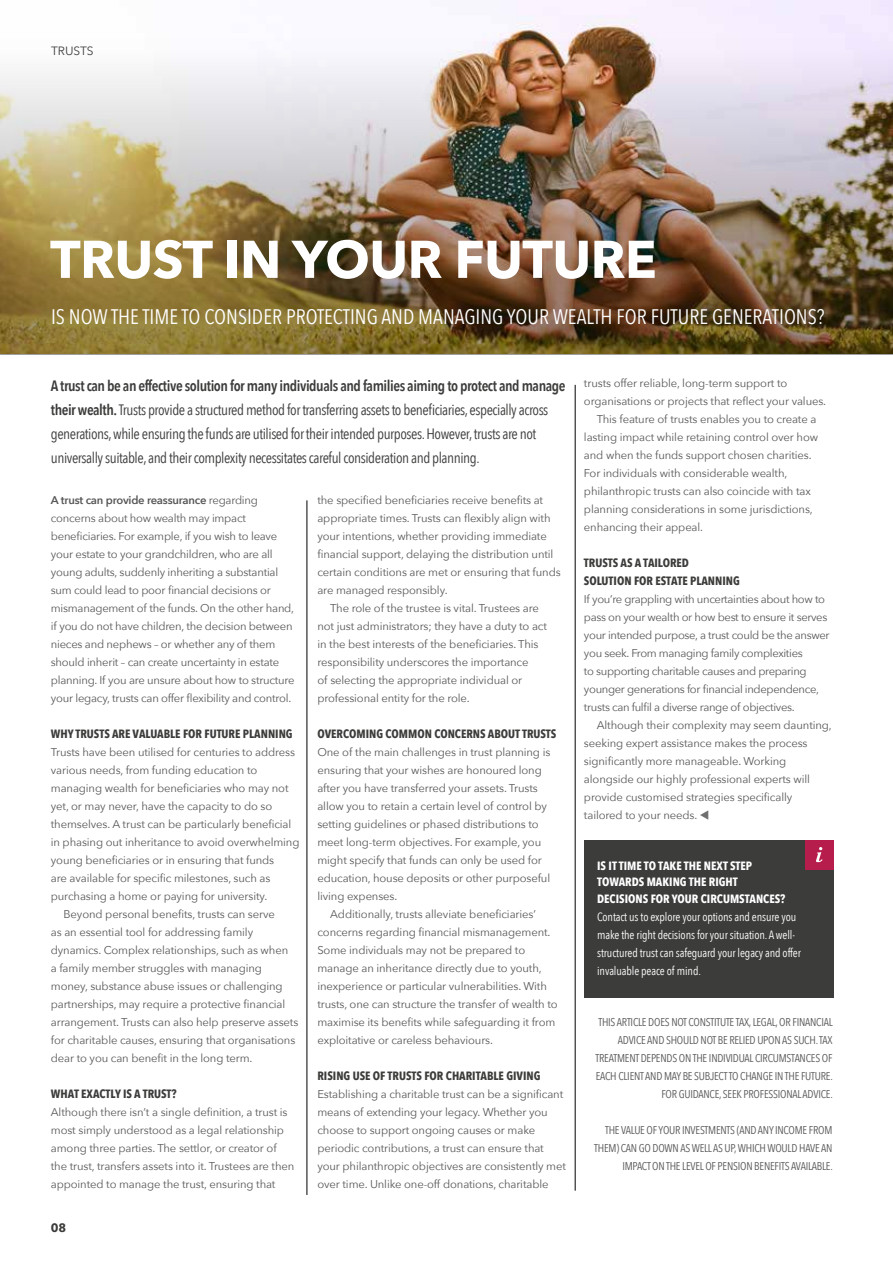
<style>
.page{position:relative;width:893px;height:1263px;background:#fff}
.page>*{position:absolute;margin:0;border:0;box-sizing:border-box;transform-origin:0 0}
.t1{font:700 52.5px "Avenir Next";letter-spacing:-.01em;color:#fff}
.t2{font:21px "Avenir Next Condensed";color:#fff}
.t3{font:15px/24px "Avenir Next Condensed";letter-spacing:-.03em;color:#3c3c3b}
.t4{font:700 12px/18px "Avenir Next Condensed";color:#3c3c3b}
.t5{font:12px/18px "Avenir Next Condensed";letter-spacing:-.01em;color:#fff}
.t6{font:700 12px/16.5px "Avenir Next Condensed";color:#fff}
.t7{font:12px "Avenir Next";color:#3c3c3b}
.t8{font:700 12px "Avenir Next";color:#3c3c3b}
.t9{font:11.25px/18px "Avenir Next";letter-spacing:-.01em;color:#575756}
.t10{font:11.25px/18px "Avenir Next Condensed";letter-spacing:-.02em;color:#575756;text-align:right}
.t11{font:11.25px/18px "Avenir Next";letter-spacing:-.03em;color:#575756}
.s1{font-weight:600}
.s2{color:#706f6f}
</style>
<div class="page">
<img style="left:482px;top:0;width:411px;height:38px">
<img style="left:0;top:38px;width:893px;height:316px">
<div style="left:584px;top:840px;width:249px;height:157px;background:#3c3c3b"></div>
<div style="left:805px;top:840px;width:28px;height:29px;background:#b61d4c"></div>
<svg style="left:816px;top:847px;width:7px;height:15px"></svg>
<hr style="left:307px;top:500px;width:1px;height:695px;background:#000">
<hr style="left:575px;top:385px;width:1px;height:806px;background:#000">
<p class="t7" style="left:51px;top:40px;width:44px">TRUSTS</p>
<h1 class="t1" style="left:50px;top:214px;width:608px">TRUST IN YOUR FUTURE</h1>
<h2 class="t2" style="left:51px;top:298px;width:775px">IS NOW THE TIME TO CONSIDER PROTECTING AND MANAGING YOUR WEALTH FOR FUTURE GENERATIONS?</h2>
<p class="t3" style="left:51px;top:373px;width:516px"><span class="s1">A trust can be an effective solution for many individuals and families aiming to protect and manage their wealth.</span> Trusts provide a structured method for transferring assets to beneficiaries, especially across generations, while ensuring the funds are utilised for their intended purposes. However, trusts are not universally suitable, and their complexity necessitates careful consideration and planning.</p>
<p class="t9" style="left:51px;top:491px;width:245px"><span class="s1">A trust can provide reassurance</span> regarding concerns about how wealth may impact beneficiaries. For example, if you wish to leave your estate to your grandchildren, who are all young adults, suddenly inheriting a substantial sum could lead to poor financial decisions or mismanagement of the funds. On the other hand, if you do not have children, the decision between nieces and nephews – or whether any of them should inherit – can create uncertainty in estate planning. If you are unsure about how to structure your legacy, trusts can offer flexibility and control.</p>
<p class="t4" style="left:51px;top:725px;width:243px">WHY TRUSTS ARE VALUABLE FOR FUTURE PLANNING</p>
<p class="t9" style="left:51px;top:743px;width:246px">Trusts have been utilised for centuries to address</p>
<p class="t9" style="left:51px;top:761px;width:208px">various needs, from funding education to</p>
<p class="t9" style="left:51px;top:779px;width:239px">managing wealth for beneficiaries who may not</p>
<p class="t9" style="left:51px;top:797px;width:223px">yet, or may never, have the capacity to do so</p>
<p class="t9" style="left:51px;top:815px;width:242px">themselves. A trust can be particularly beneficial</p>
<p class="t9" style="left:51px;top:833px;width:250px">in phasing out inheritance to avoid overwhelming</p>
<p class="t9" style="left:51px;top:851px;width:225px">young beneficiaries or in ensuring that funds</p>
<p class="t9" style="left:51px;top:869px;width:221px">are available for specific milestones, such as</p>
<p class="t9" style="left:51px;top:887px;width:218px">purchasing a home or paying for university.</p>
<p class="t9" style="left:64px;top:905px;width:213px">Beyond personal benefits, trusts can serve</p>
<p class="t9" style="left:51px;top:923px;width:204px">as an essential tool for addressing family</p>
<p class="t9" style="left:51px;top:941px;width:239px">dynamics. Complex relationships, such as when</p>
<p class="t9" style="left:51px;top:959px;width:213px">a family member struggles with managing</p>
<p class="t9" style="left:51px;top:977px;width:233px">money, substance abuse issues or challenging</p>
<p class="t9" style="left:51px;top:995px;width:236px">partnerships, may require a protective financial</p>
<p class="t9" style="left:51px;top:1013px;width:249px">arrangement. Trusts can also help preserve assets</p>
<p class="t9" style="left:51px;top:1031px;width:246px">for charitable causes, ensuring that organisations</p>
<p class="t9" style="left:51px;top:1049px;width:203px">dear to you can benefit in the long term.</p>
<p class="t4" style="left:51px;top:1085px;width:127px">WHAT EXACTLY IS A TRUST?</p>
<p class="t9" style="left:51px;top:1103px;width:245px">Although there isn’t a single definition, a trust is most simply understood as a legal relationship among three parties. The settlor, or creator of the trust, transfers assets into it. Trustees are then appointed to manage the trust, ensuring that</p>
<p class="t8" style="left:51px;top:1218px;width:17px">08</p>
<p class="t9" style="left:317px;top:491px;width:227px">the specified beneficiaries receive benefits at</p>
<p class="t9" style="left:317px;top:509px;width:235px">appropriate times. Trusts can flexibly align with</p>
<p class="t9" style="left:317px;top:527px;width:231px">your intentions, whether providing immediate</p>
<p class="t9" style="left:317px;top:545px;width:238px">financial support, delaying the distribution until</p>
<p class="t9" style="left:317px;top:563px;width:245px">certain conditions are met or ensuring that funds</p>
<p class="t9" style="left:317px;top:581px;width:132px">are managed responsibly.</p>
<p class="t9" style="left:330px;top:599px;width:210px">The role of the trustee is vital. Trustees are</p>
<p class="t9" style="left:317px;top:617px;width:231px">not just administrators; they have a duty to act</p>
<p class="t9" style="left:317px;top:635px;width:223px">in the best interests of the beneficiaries. This</p>
<p class="t9" style="left:317px;top:653px;width:213px">responsibility underscores the importance</p>
<p class="t9" style="left:317px;top:671px;width:206px">of selecting the appropriate individual or</p>
<p class="t9" style="left:317px;top:689px;width:154px">professional entity for the role.</p>
<p class="t4" style="left:317px;top:725px;width:241px">OVERCOMING COMMON CONCERNS ABOUT TRUSTS</p>
<p class="t9" style="left:317px;top:743px;width:234px">One of the main challenges in trust planning is ensuring that your wishes are honoured long after you have transferred your assets. Trusts allow you to retain a certain level of control by setting guidelines or phased distributions to meet long-term objectives. For example, you might specify that funds can only be used for education, house deposits or other purposeful living expenses.</p>
<p class="t9" style="left:317px;top:905px;width:242px;text-indent:13px">Additionally, trusts alleviate beneficiaries’ concerns regarding financial mismanagement.<br>Some individuals may not be prepared to manage an inheritance directly due to youth, inexperience or particular vulnerabilities. With trusts, one can structure the transfer of wealth to maximise its benefits while safeguarding it from exploitative or careless behaviours.</p>
<p class="t4" style="left:317px;top:1067px;width:225px">RISING USE OF TRUSTS FOR CHARITABLE GIVING</p>
<p class="t9" style="left:317px;top:1085px;width:250px">Establishing a charitable trust can be a significant means of extending your legacy. Whether you choose to support ongoing causes or make periodic contributions, a trust can ensure that your philanthropic objectives are consistently met over time. Unlike one-off donations, charitable</p>
<p class="t9" style="left:584px;top:374px;width:205px">trusts offer reliable, long-term support to</p>
<p class="t9" style="left:584px;top:392px;width:244px">organisations or projects that reflect your values.</p>
<p class="t9" style="left:597px;top:410px;width:221px">This feature of trusts enables you to create a</p>
<p class="t9" style="left:584px;top:428px;width:236px">lasting impact while retaining control over how</p>
<p class="t9" style="left:584px;top:446px;width:229px">and when the funds support chosen charities.</p>
<p class="t9" style="left:584px;top:464px;width:205px">For individuals with considerable wealth,</p>
<p class="t9" style="left:584px;top:482px;width:228px">philanthropic trusts can also coincide with tax</p>
<p class="t9" style="left:584px;top:500px;width:230px">planning considerations in some jurisdictions,</p>
<p class="t9" style="left:584px;top:518px;width:121px">enhancing their appeal.</p>
<p class="t4" style="left:584px;top:554px;width:157px">TRUSTS AS A TAILORED<br>SOLUTION FOR ESTATE PLANNING</p>
<p class="t11" style="left:584px;top:590px;width:247px">If you’re grappling with uncertainties about how to pass on your wealth or how best to ensure it serves your intended purpose, a trust could be the answer you seek. From managing family complexities<br>to supporting charitable causes and preparing younger generations for financial independence, trusts can fulfil a diverse range of objectives.</p>
<p class="t9" style="left:584px;top:716px;width:249px;text-indent:13px">Although their complexity may seem daunting, seeking expert assistance makes the process significantly more manageable. Working alongside our highly professional experts will provide customised strategies specifically tailored to your needs. <span class="s2">▼</span></p>
<p class="t6" style="left:597px;top:857px;width:190px">IS IT TIME TO TAKE THE NEXT STEP<br>TOWARDS MAKING THE RIGHT<br>DECISIONS FOR YOUR CIRCUMSTANCES?</p>
<p class="t5" style="left:597px;top:907px;width:205px">Contact us to explore your options and ensure you make the right decisions for your situation. A well&shy;structured trust can safeguard your legacy and offer invaluable peace of mind.</p>
<p class="t10" style="left:595px;top:1013px;width:239px">THIS ARTICLE DOES NOT CONSTITUTE TAX, LEGAL, OR FINANCIAL ADVICE AND SHOULD NOT BE RELIED UPON AS SUCH. TAX TREATMENT DEPENDS ON THE INDIVIDUAL CIRCUMSTANCES OF EACH CLIENT AND MAY BE SUBJECT TO CHANGE IN THE FUTURE.<br>FOR GUIDANCE, SEEK PROFESSIONAL ADVICE.</p>
<p class="t10" style="left:594px;top:1121px;width:240px">THE VALUE OF YOUR INVESTMENTS (AND ANY INCOME FROM<br>THEM) CAN GO DOWN AS WELL AS UP, WHICH WOULD HAVE AN<br>IMPACT ON THE LEVEL OF PENSION BENEFITS AVAILABLE.</p>
</div>
